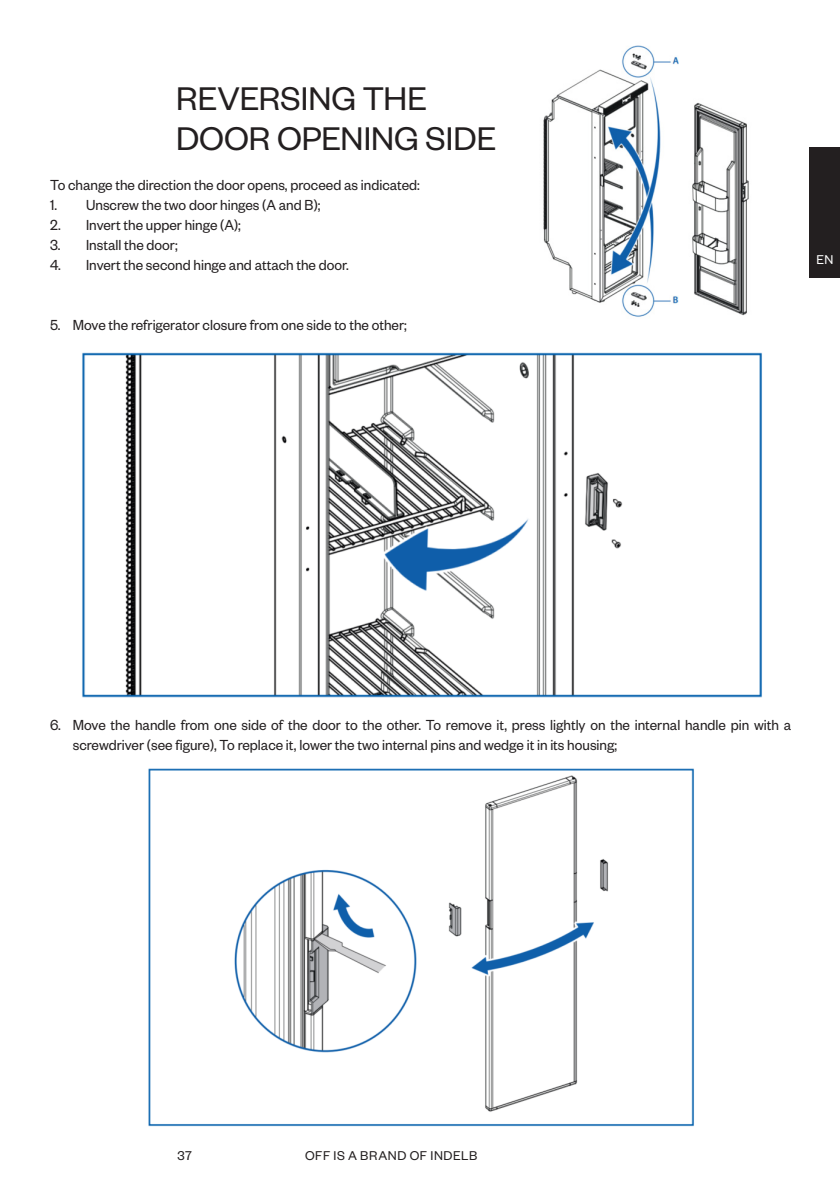
<style>
.page{position:relative;width:840px;height:1191px;background:#fff}
.page>*{position:absolute;margin:0;border:0;box-sizing:border-box;transform-origin:0 0}
.t1{font:36px/40px "Founders Grotesk";color:#231f20}
.t2{font:16px/20px "Founders Grotesk";color:#231f20;scale:.95 1}
.t3{font:14px "Founders Grotesk";letter-spacing:.045em;color:#231f20}
.t4{font:14px "Founders Grotesk";color:#fff}
</style>
<div class="page">
<div style="left:809px;top:147px;width:30px;height:131px;background:#231f20"></div>
<img style="left:543px;top:45px;width:206px;height:272px">
<img style="left:82px;top:352px;width:680px;height:345px">
<img style="left:148px;top:768px;width:546px;height:358px">
<h1 class="t1" style="left:176px;top:77px;width:321px">REVERSING THE<br>DOOR OPENING SIDE</h1>
<p class="t2" style="left:50px;top:174px;width:390px">To change the direction the door opens, proceed as indicated:</p>
<p class="t2" style="left:50px;top:194px;width:286px">1. Unscrew the two door hinges (A and B);</p>
<p class="t2" style="left:50px;top:214px;width:202px">2. Invert the upper hinge (A);</p>
<p class="t2" style="left:50px;top:234px;width:136px">3. Install the door;</p>
<p class="t2" style="left:50px;top:254px;width:316px">4. Invert the second hinge and attach the door.</p>
<p class="t2" style="left:50px;top:314px;width:377px">5. Move the refrigerator closure from one side to the other;</p>
<p class="t4" style="left:816px;top:251px;width:18px">EN</p>
<p class="t2" style="left:73px;top:714px;width:757px;text-indent:-23px">6. Move the handle from one side of the door to the other. To remove it, press lightly on the internal handle pin with a screwdriver (see figure), To replace it, lower the two internal pins and wedge it in its housing;</p>
<p class="t3" style="left:177px;top:1147px;width:16px">37</p>
<p class="t3" style="left:305px;top:1147px;width:174px">OFF IS A BRAND OF INDELB</p>
</div>
